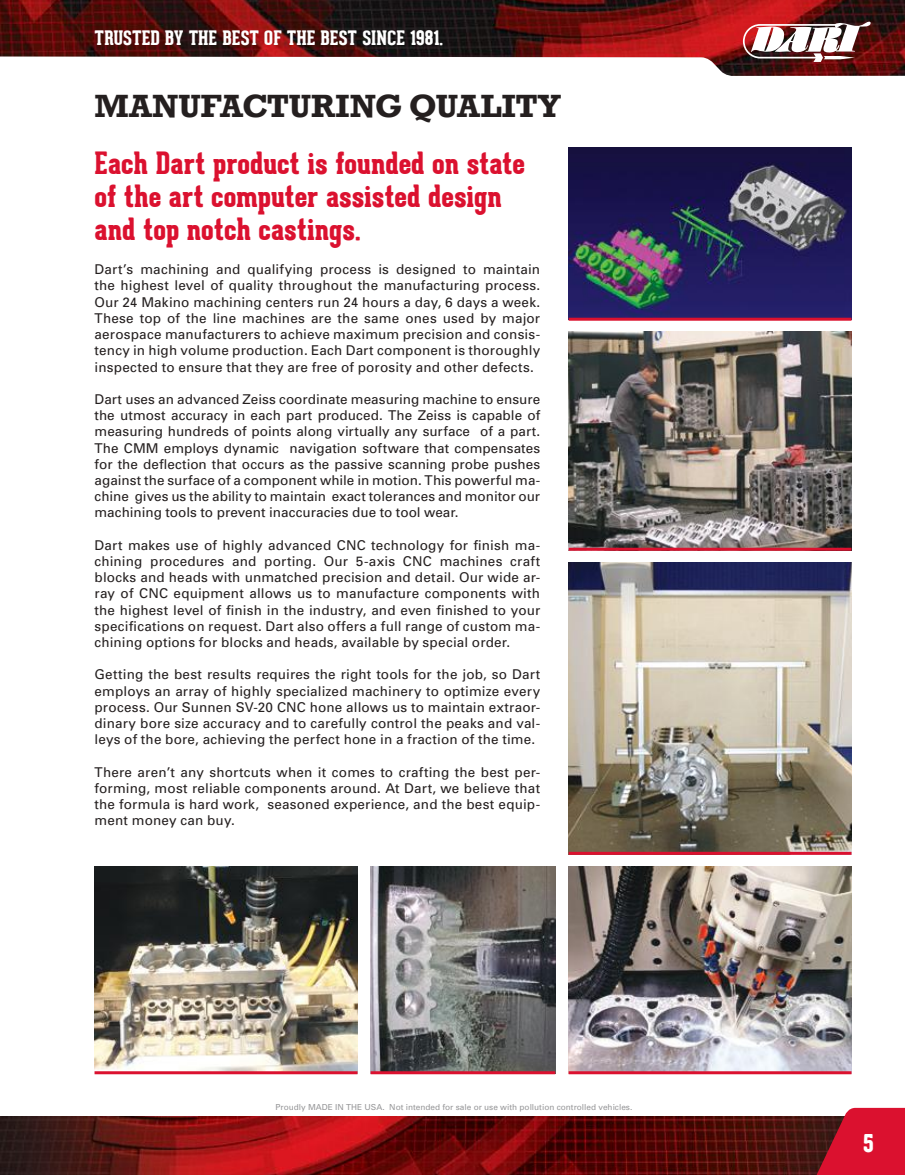
<style>
.page{position:relative;width:905px;height:1175px;background:#fff}
.page>*{position:absolute;margin:0;border:0;box-sizing:border-box;transform-origin:0 0}
.t1{font:700 33px "Rockwell";letter-spacing:-.005em;color:#241f1f}
.t2{font:800 30px/33px "Geared Slab";letter-spacing:-.005em;color:#db112f}
.t3{font:800 24px "Geared Slab";color:#fff}
.t4{font:800 19.5px "Geared Slab";color:#fff}
.t5{font:13.5px/16.2px "Univers";letter-spacing:.01em;color:#241f1f;text-align:justify}
.t6{font:8.25px "Univers";color:#969698}
</style>
<div class="page">
<img style="left:0;top:1116px;width:803px;height:58px">
<svg style="left:803px;top:1107px;width:101px;height:67px;background:#b82236"></svg>
<img style="left:0;top:0;width:904px;height:76px">
<img style="left:743px;top:22px;width:127px;height:40px">
<img style="left:568px;top:147px;width:283px;height:171px">
<img style="left:568px;top:332px;width:283px;height:216px">
<img style="left:568px;top:562px;width:283px;height:289px">
<img style="left:568px;top:866px;width:283px;height:205px">
<img style="left:370px;top:866px;width:185px;height:205px">
<img style="left:94px;top:866px;width:263px;height:205px">
<hr style="left:568px;top:318px;width:283px;height:3px;background:#db112f">
<hr style="left:568px;top:548px;width:283px;height:3px;background:#db112f">
<hr style="left:568px;top:851px;width:283px;height:3px;background:#db112f">
<hr style="left:568px;top:1071px;width:283px;height:3px;background:#db112f">
<hr style="left:370px;top:1071px;width:185px;height:3px;background:#db112f">
<hr style="left:94px;top:1071px;width:263px;height:3px;background:#db112f">
<h3 class="t4" style="left:94px;top:27px;width:350px">TRUSTED BY THE BEST OF THE BEST SINCE 1981.</h3>
<h1 class="t1" style="left:94px;top:86px;width:468px">MANUFACTURING QUALITY</h1>
<h2 class="t2" style="left:94px;top:147px;width:432px">Each Dart product is founded on state of the art computer assisted design and top notch castings.</h2>
<p class="t5" style="left:94px;top:261px;width:447px">Dart’s machining and qualifying process is designed to maintain the highest level of quality throughout the manufacturing process.<br>Our 24 Makino machining centers run 24 hours a day, 6 days a week.<br>These top of the line machines are the same ones used by major aerospace manufacturers to achieve maximum precision and consis&shy;tency in high volume production. Each Dart component is thoroughly inspected to ensure that they are free of porosity and other defects.</p>
<p class="t5" style="left:94px;top:391px;width:447px">Dart uses an advanced Zeiss coordinate measuring machine to ensure the utmost accuracy in each part produced. The Zeiss is capable of measuring hundreds of points along virtually any surface of a part.<br>The CMM employs dynamic navigation software that compensates for the deflection that occurs as the passive scanning probe pushes against the surface of a component while in motion. This powerful ma&shy;chine gives us the ability to maintain exact tolerances and monitor our machining tools to prevent inaccuracies due to tool wear.</p>
<p class="t5" style="left:94px;top:536px;width:447px">Dart makes use of highly advanced CNC technology for finish ma&shy;chining procedures and porting. Our 5-axis CNC machines craft blocks and heads with unmatched precision and detail. Our wide ar&shy;ray of CNC equipment allows us to manufacture components with the highest level of finish in the industry, and even finished to your specifications on request. Dart also offers a full range of custom ma&shy;chining options for blocks and heads, available by special order.</p>
<p class="t5" style="left:94px;top:666px;width:447px">Getting the best results requires the right tools for the job, so Dart employs an array of highly specialized machinery to optimize every process. Our Sunnen SV-20 CNC hone allows us to maintain extraor&shy;dinary bore size accuracy and to carefully control the peaks and val&shy;leys of the bore, achieving the perfect hone in a fraction of the time.</p>
<p class="t5" style="left:94px;top:763px;width:447px">There aren’t any shortcuts when it comes to crafting the best per&shy;forming, most reliable components around. At Dart, we believe that the formula is hard work, seasoned experience, and the best equip&shy;ment money can buy.</p>
<p class="t6" style="left:275px;top:1101px;width:358px">Proudly MADE IN THE USA. Not intended for sale or use with pollution controlled vehicles.</p>
<h3 class="t3" style="left:863px;top:1129px;width:12px">5</h3>
</div>
